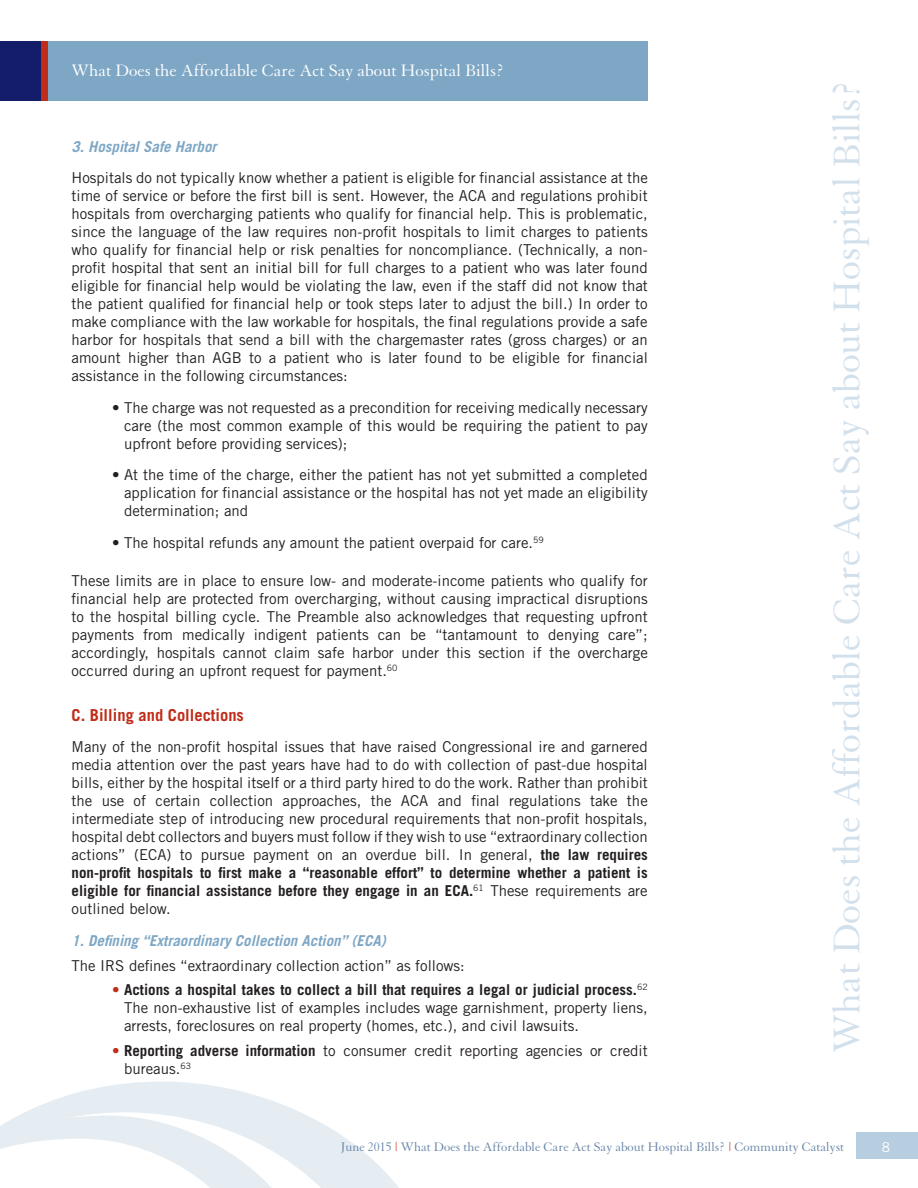
<style>
.page{position:relative;width:918px;height:1188px;background:#fff}
.page>*{position:absolute;margin:0;border:0;box-sizing:border-box;transform-origin:0 0}
.t1{font:40.5px "Granjon";color:#d2e0ec}
.t2{font:18px "Granjon";color:#fff}
.t3{font:700 16.5px "Trade Gothic";color:#c02d19}
.t4{font:15px/18px "Trade Gothic";color:#231f20;text-align:justify}
.t5{font:italic 700 15px "Trade Gothic";color:#7ea7c5}
.t6{font:13.5px "Granjon";color:#6986a8}
.t7{font:13.5px "Trade Gothic";color:#fff}
.s1{font-weight:700}
.s2{color:#c02d19}
</style>
<div class="page">
<div style="left:0;top:42px;width:648px;height:59px;background:#7ea7c5"></div>
<div style="left:0;top:42px;width:48px;height:59px;background:#c02d19"></div>
<div style="left:0;top:42px;width:40px;height:59px;background:#131d6a"></div>
<div style="left:857px;top:1133px;width:61px;height:26px;background:#b7cee0"></div>
<svg style="left:18px;top:1081px;width:381px;height:107px;fill:#eaf1f5"></svg>
<svg style="left:0;top:1116px;width:314px;height:72px"></svg>
<p class="t2" style="left:72px;top:61px;width:434px">What Does the Affordable Care Act Say about Hospital Bills?</p>
<p class="t5" style="left:72px;top:137px;width:147px">3. Hospital Safe Harbor</p>
<p class="t4" style="left:72px;top:169px;width:578px">Hospitals do not typically know whether a patient is eligible for financial assistance at the time of service or before the first bill is sent. However, the ACA and regulations prohibit hospitals from overcharging patients who qualify for financial help. This is problematic, since the language of the law requires non-profit hospitals to limit charges to patients who qualify for financial help or risk penalties for noncompliance. (Technically, a non&shy;profit hospital that sent an initial bill for full charges to a patient who was later found eligible for financial help would be violating the law, even if the staff did not know that the patient qualified for financial help or took steps later to adjust the bill.) In order to make compliance with the law workable for hospitals, the final regulations provide a safe harbor for hospitals that send a bill with the chargemaster rates (gross charges) or an amount higher than AGB to a patient who is later found to be eligible for financial assistance in the following circumstances:</p>
<p class="t4" style="left:124px;top:398px;width:525px;text-indent:-12px">• The charge was not requested as a precondition for receiving medically necessary care (the most common example of this would be requiring the patient to pay upfront before providing services);</p>
<p class="t4" style="left:124px;top:466px;width:525px;text-indent:-12px">• At the time of the charge, either the patient has not yet submitted a completed application for financial assistance or the hospital has not yet made an eligibility determination; and</p>
<p class="t4" style="left:112px;top:533px;width:433px">• The hospital refunds any amount the patient overpaid for care.<sup>59</sup></p>
<p class="t4" style="left:72px;top:571px;width:578px">These limits are in place to ensure low- and moderate-income patients who qualify for financial help are protected from overcharging, without causing impractical disruptions to the hospital billing cycle. The Preamble also acknowledges that requesting upfront payments from medically indigent patients can be “tantamount to denying care”; accordingly, hospitals cannot claim safe harbor under this section if the overcharge occurred during an upfront request for payment.<sup>60</sup></p>
<p class="t3" style="left:72px;top:705px;width:174px">C. Billing and Collections</p>
<p class="t4" style="left:72px;top:738px;width:578px">Many of the non-profit hospital issues that have raised Congressional ire and garnered media attention over the past years have had to do with collection of past-due hospital bills, either by the hospital itself or a third party hired to do the work. Rather than prohibit the use of certain collection approaches, the ACA and final regulations take the intermediate step of introducing new procedural requirements that non-profit hospitals, hospital debt collectors and buyers must follow if they wish to use “extraordinary collection actions” (ECA) to pursue payment on an overdue bill. In general, <span class="s1">the law requires non-profit hospitals to first make a “reasonable effort” to determine whether a patient is eligible for financial assistance before they engage in an ECA.</span><sup>61</sup> These requirements are outlined below.</p>
<p class="t5" style="left:72px;top:931px;width:316px">1. Defining “Extraordinary Collection Action” (ECA)</p>
<p class="t4" style="left:72px;top:956px;width:395px">The IRS defines “extraordinary collection action” as follows:</p>
<p class="t4" style="left:124px;top:981px;width:525px;text-indent:-12px"><span class="s2">•</span> <span class="s1">Actions a hospital takes to collect a bill that requires a legal or judicial process.</span><sup>62<br></sup>The non-exhaustive list of examples includes wage garnishment, property liens, arrests, foreclosures on real property (homes, etc.), and civil lawsuits.</p>
<p class="t4" style="left:124px;top:1042px;width:525px;text-indent:-12px"><span class="s2">•</span> <span class="s1">Reporting adverse information</span> to consumer credit reporting agencies or credit bureaus.<sup>63</sup></p>
<h1 class="t1" style="left:825px;top:1053px;width:975px;rotate:-90deg">What Does the Affordable Care Act Say about Hospital Bills?</h1>
<p class="t6" style="left:341px;top:1140px;width:505px">June 2015 <span class="s2">|</span> What Does the Affordable Care Act Say about Hospital Bills? <span class="s2">|</span> Community Catalyst</p>
<p class="t7" style="left:882px;top:1139px;width:10px">8</p>
</div>
